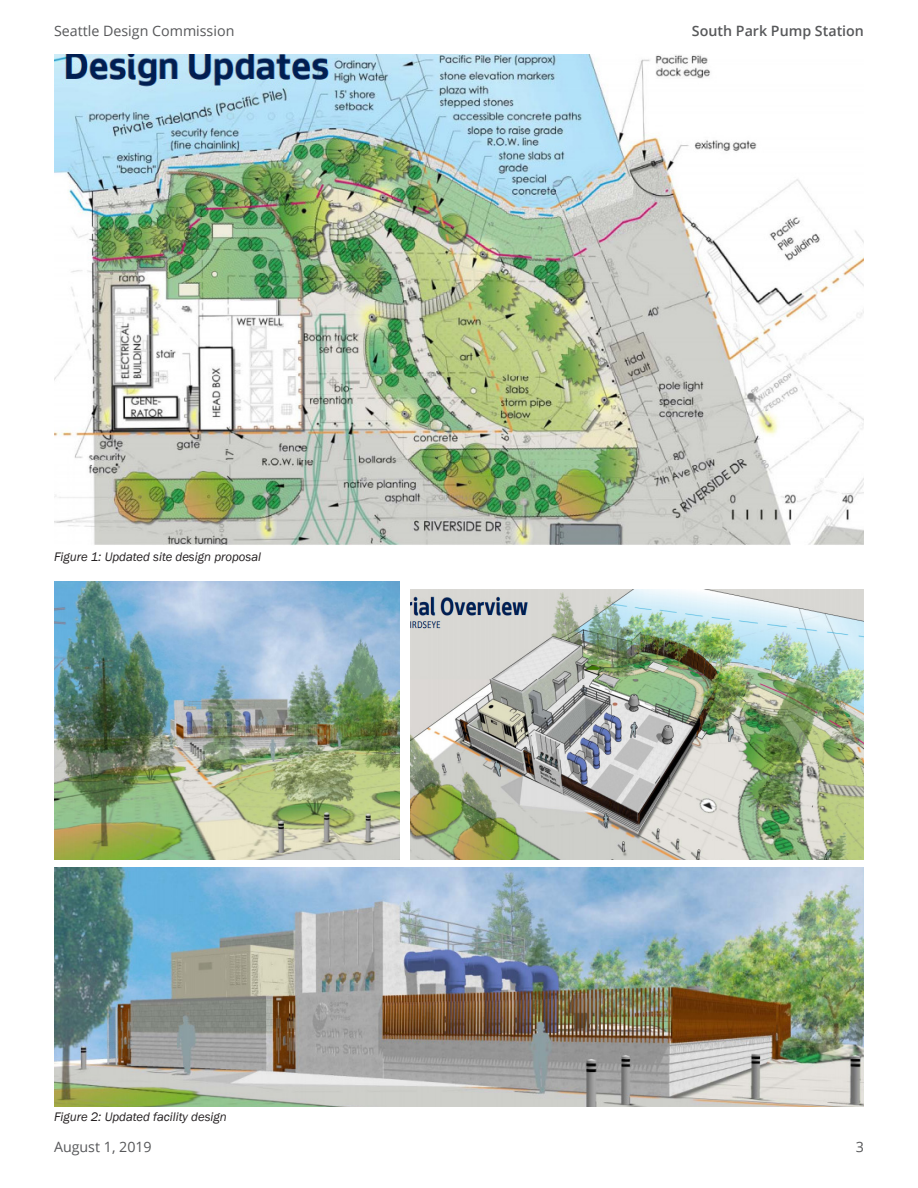
<style>
.page{position:relative;width:918px;height:1188px;background:#fff}
.page>*{position:absolute;margin:0;border:0;box-sizing:border-box;transform-origin:0 0}
.t1{font:14.25px "Open Sans";color:#57585a}
.t2{font:600 14.25px "Open Sans";color:#57585a}
.Numbers_narrow{font:italic 12.75px "Franklin Gothic";color:#231f20}
</style>
<div class="page">
<img style="left:54px;top:54px;width:810px;height:491px">
<img style="left:54px;top:867px;width:810px;height:240px">
<img style="left:410px;top:590px;width:454px;height:270px">
<img style="left:54px;top:582px;width:346px;height:278px">
<p class="t1" style="left:54px;top:21px;width:182px">Seattle Design Commission</p>
<p class="t2" style="left:692px;top:21px;width:174px">South Park Pump Station</p>
<p class="Numbers_narrow" style="left:54px;top:549px;width:209px">Figure 1: Updated site design proposal</p>
<p class="Numbers_narrow" style="left:54px;top:1109px;width:174px">Figure 2: Updated facility design</p>
<p class="t1" style="left:54px;top:1137px;width:99px">August 1, 2019</p>
<p class="t1" style="left:856px;top:1137px;width:10px">3</p>
</div>
